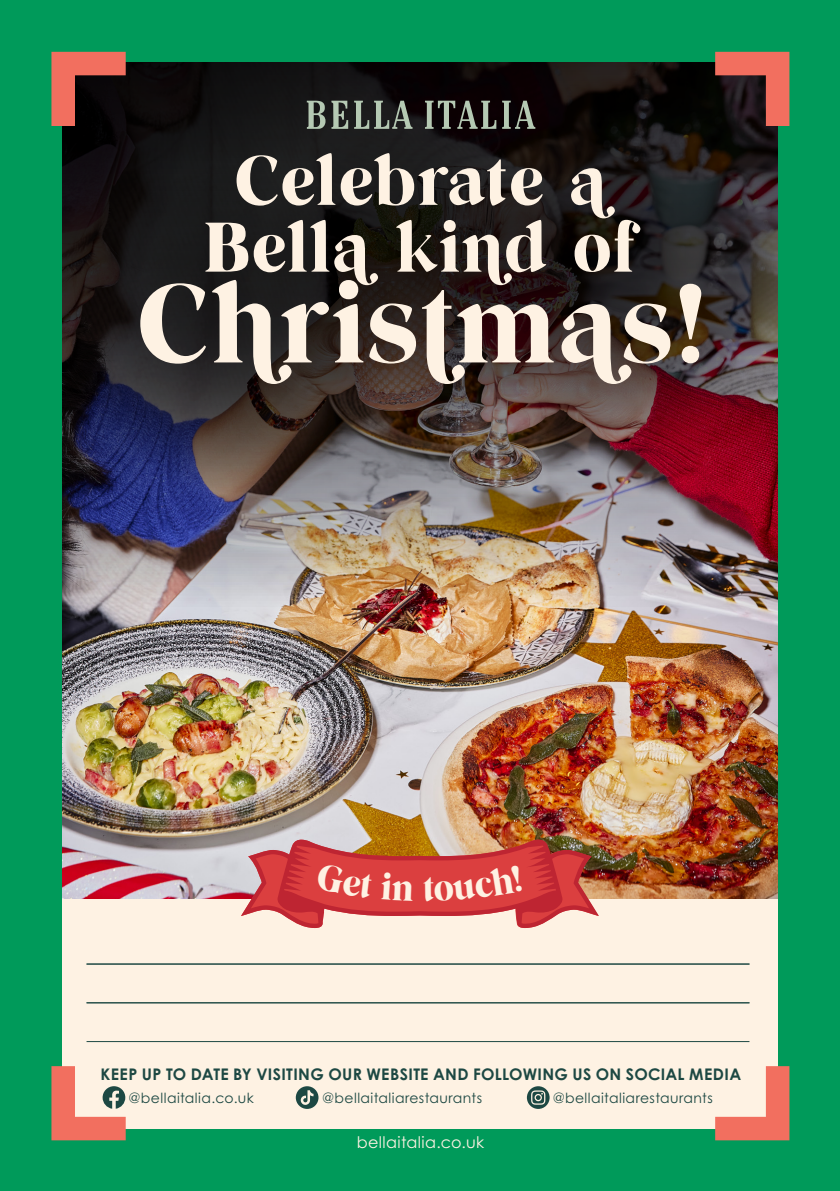
<style>
.page{position:relative;width:840px;height:1191px;background:#fff}
.page>*{position:absolute;margin:0;border:0;box-sizing:border-box;transform-origin:0 0}
.t1{font:110px "Rylan";letter-spacing:.03em;color:#fef2e3}
.t2{font:69px "Rylan";letter-spacing:.025em;color:#fef2e3}
.Main_sub-categories{font:700 16px "Century Gothic Pro";letter-spacing:.02em;color:#1d4843}
.Main_sub-categories-2{font:16px "Century Gothic Pro";letter-spacing:.025em;color:#fef2e3}
.Main_sub-categories-3{font:14px "Century Gothic Pro";letter-spacing:.03em;color:#1d4843}
</style>
<div class="page">
<div style="left:0;top:0;width:839px;height:1191px;background:#009a5a"></div>
<img style="left:62px;top:752px;width:715px;height:147px">
<div style="left:62px;top:899px;width:715px;height:229px;background:#fef2e3"></div>
<img style="left:62px;top:62px;width:715px;height:690px">
<hr style="left:86px;top:1002px;width:663px;height:1px;background:#1d4843">
<hr style="left:86px;top:1041px;width:663px;height:1px;background:#1d4843">
<hr style="left:86px;top:963px;width:663px;height:1px;background:#1d4843">
<svg style="left:295px;top:1086px;width:23px;height:23px"></svg>
<svg style="left:526px;top:1086px;width:23px;height:23px"></svg>
<svg style="left:306px;top:101px;width:19px;height:28px"></svg>
<svg style="left:331px;top:101px;width:17px;height:28px"></svg>
<svg style="left:354px;top:101px;width:58px;height:28px;background:#50564f"></svg>
<svg style="left:502px;top:101px;width:33px;height:28px"></svg>
<svg style="left:425px;top:101px;width:71px;height:28px;background:#494a44"></svg>
<svg style="left:714px;top:1066px;width:75px;height:74px"></svg>
<svg style="left:51px;top:52px;width:75px;height:74px;background:#823d35"></svg>
<svg style="left:51px;top:1066px;width:75px;height:74px"></svg>
<svg style="left:714px;top:52px;width:75px;height:74px;background:#89433b"></svg>
<svg style="left:241px;top:839px;width:357px;height:89px;background:#d5645e"></svg>
<p class="t2" style="left:234px;top:135px;width:374px">Celebrate a</p>
<p class="t2" style="left:203px;top:202px;width:437px">Bella kind of</p>
<p class="t1" style="left:137px;top:251px;width:569px">Christmas!</p>
<p class="Main_sub-categories" style="left:100px;top:1064px;width:641px">KEEP UP TO DATE BY VISITING OUR WEBSITE AND FOLLOWING US ON SOCIAL MEDIA</p>
<p class="Main_sub-categories-3" style="left:128px;top:1089px;width:127px">@bellaitalia.co.uk</p>
<p class="Main_sub-categories-3" style="left:322px;top:1089px;width:161px">@bellaitaliarestaurants</p>
<p class="Main_sub-categories-2" style="left:356px;top:1132px;width:129px">bellaitalia.co.uk</p>
<p class="Main_sub-categories-3" style="left:552px;top:1089px;width:161px">@bellaitaliarestaurants</p>
</div>
